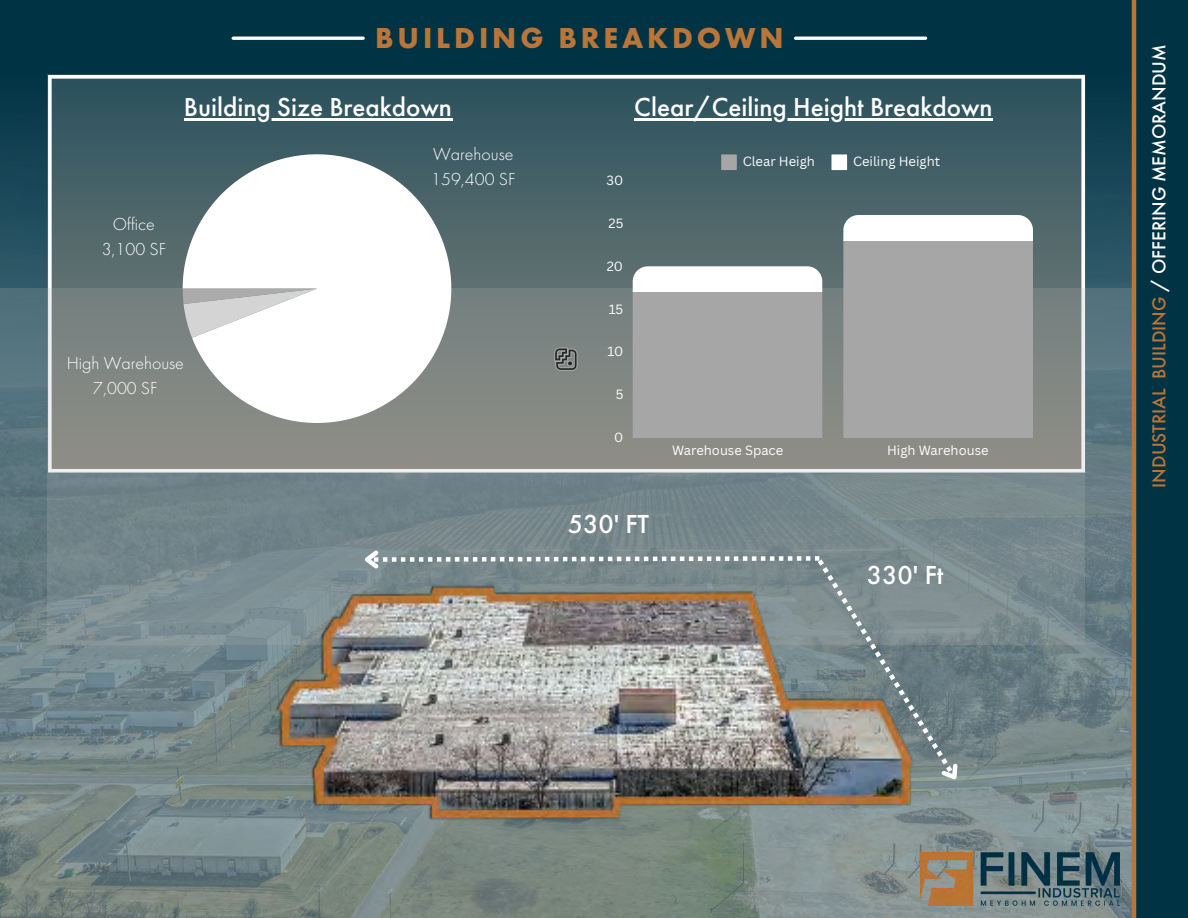
<style>
.page{position:relative;width:1188px;height:918px;background:#034}
.page>*{position:absolute;margin:0;border:0;box-sizing:border-box;transform-origin:0 0}
.t1{font:700 30px "Futura PT";letter-spacing:.13em;color:#ba7539}
.t2{font:500 27px "Futura Cyrillic";color:#fff}
.t3{font:500 19.5px "Futura Cyrillic";color:#fff}
.t4{font:300 18px "Futura PT";color:#fff}
.t5{font:13.05px "Canva Sans";color:#fff}
.s1{color:#ba7539}
</style>
<div class="page">
<svg style="left:0;top:69px;width:1132px;height:220px"></svg>
<svg style="left:48px;top:75px;width:1037px;height:214px;background:#47636a"></svg>
<div style="left:0;top:289px;width:1141px;height:629px;background:#b5b5b5;opacity:.22"></div>
<img style="left:58px;top:492px;width:1027px;height:418px">
<div style="left:1132px;top:0;width:56px;height:918px;background:#034"></div>
<img style="left:920px;top:853px;width:200px;height:53px">
<hr style="left:1132px;top:0;width:4px;height:918px;background:#ba7539">
<svg style="left:183px;top:154px;width:268px;height:269px;background:#dadede"></svg>
<svg style="left:183px;top:289px;width:134px;height:49px;background:#dfdfdf"></svg>
<svg style="left:721px;top:154px;width:16px;height:16px"></svg>
<svg style="left:831px;top:154px;width:16px;height:16px"></svg>
<svg style="left:633px;top:266px;width:189px;height:171px;background:#b2b2b2"></svg>
<svg style="left:843px;top:215px;width:190px;height:222px;background:#aeafaf"></svg>
<hr style="left:233px;top:37px;width:130px;height:3px;background:#fff">
<hr style="left:796px;top:37px;width:130px;height:3px;background:#fff">
<img style="left:360px;top:546px;width:609px;height:244px">
<hr style="left:184px;top:118px;width:268px;height:3px;background:#fff">
<hr style="left:634px;top:118px;width:359px;height:3px;background:#fff">
<p class="t1" style="left:375px;top:19px;width:410px">BUILDING BREAKDOWN</p>
<p class="t2" style="left:184px;top:90px;width:270px">Building Size Breakdown</p>
<h3 class="t2" style="left:634px;top:90px;width:360px">Clear/Ceiling Height Breakdown</h3>
<p class="t4" style="left:113px;top:212px;width:44px">Office</p>
<p class="t4" style="left:102px;top:237px;width:66px">3,100 SF</p>
<p class="t4" style="left:67px;top:351px;width:119px">High Warehouse</p>
<p class="t4" style="left:93px;top:376px;width:66px">7,000 SF</p>
<h3 class="t4" style="left:433px;top:142px;width:82px">Warehouse</h3>
<p class="t4" style="left:431px;top:167px;width:86px">159,400 SF</p>
<p class="t5" style="left:607px;top:171px;width:18px">30</p>
<p class="t5" style="left:609px;top:214px;width:16px">25</p>
<p class="t5" style="left:607px;top:257px;width:18px">20</p>
<p class="t5" style="left:609px;top:300px;width:16px">15</p>
<p class="t5" style="left:608px;top:342px;width:17px">10</p>
<p class="t5" style="left:616px;top:385px;width:9px">5</p>
<p class="t5" style="left:614px;top:428px;width:11px">0</p>
<p class="t2" style="left:568px;top:506px;width:83px">530' FT</p>
<p class="t5" style="left:743px;top:152px;width:74px">Clear Heigh</p>
<p class="t5" style="left:853px;top:152px;width:89px">Ceiling Height</p>
<p class="t5" style="left:672px;top:441px;width:113px">Warehouse Space</p>
<p class="t5" style="left:887px;top:441px;width:103px">High Warehouse</p>
<p class="t2" style="left:867px;top:557px;width:78px">330' Ft</p>
<p class="t3" style="left:1146px;top:488px;width:445px;rotate:-90deg"><span class="s1">INDUSTRIAL BUILDING</span> / OFFERING MEMORANDUM</p>
</div>
